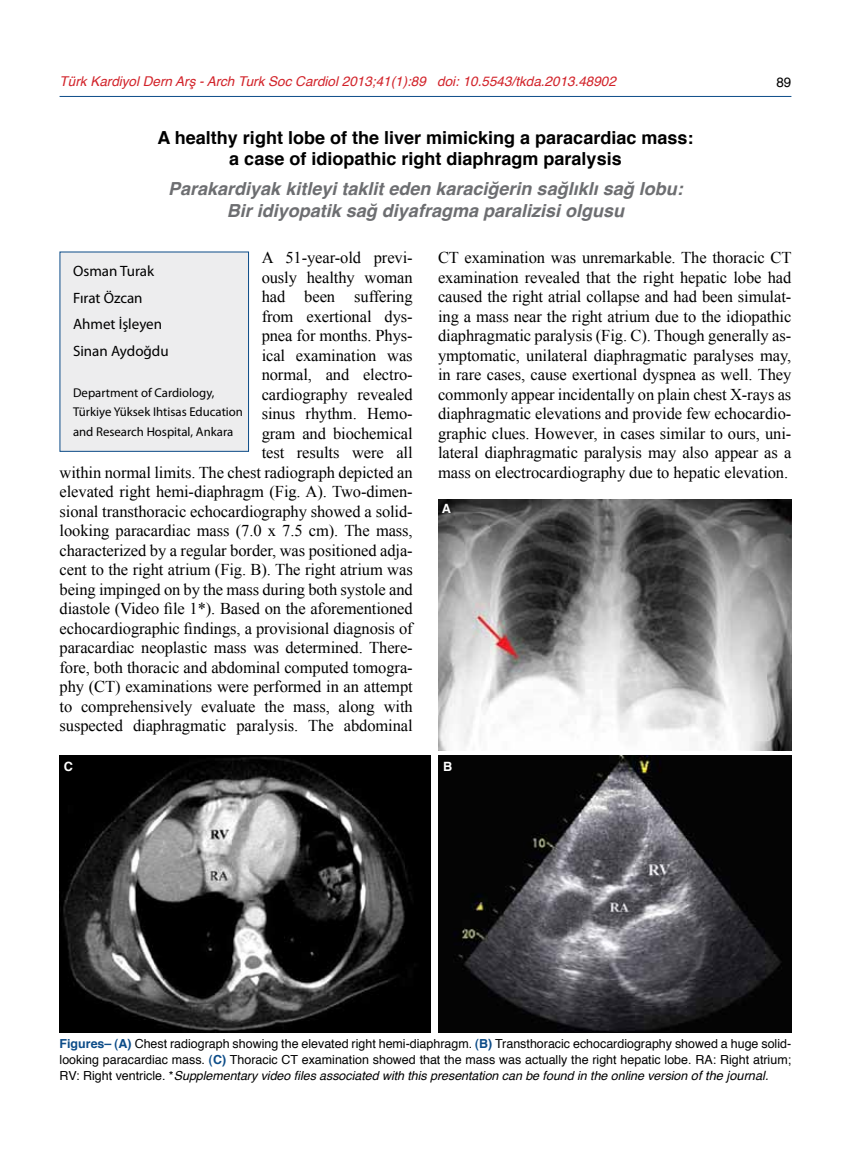
<style>
.page{position:relative;width:851px;height:1170px;background:#fff}
.page>*{position:absolute;margin:0;border:0;box-sizing:border-box;transform-origin:0 0}
.t1{font:italic 700 18px/21.6px "Helvetica";color:#6d6e71;text-align:center}
.t2{font:700 18px/21.6px "Helvetica";color:#000;text-align:center}
.t3{font:16.5px/19.5px "Times New Roman";letter-spacing:-.005em;color:#000;text-align:right}
.t4{font:15px/26.5px "Myriad Pro";color:#000}
.t5{font:italic 13.5px "Helvetica";color:#d2232a}
.t6{font:13.5px "Helvetica";color:#000}
.t7{font:12.75px/19.5px "Myriad Pro";color:#000}
.t8{font:700 12.75px "Helvetica";color:#fff}
.t9{font:12.45px/15.6px "Helvetica";color:#000;text-align:justify}
.s1{font-weight:700;color:#0c4c88}
.s2{font-style:italic}
.s3{font-style:italic;font-size:12.75px}
</style>
<div class="page">
<div style="left:60px;top:252px;width:188px;height:199px;background:#ededee"></div>
<hr style="left:60px;top:96px;width:731px;height:1px;background:#0c4c88">
<img style="left:438px;top:499px;width:353px;height:251px">
<img style="left:60px;top:755px;width:370px;height:277px">
<img style="left:438px;top:755px;width:353px;height:277px">
<p class="t5" style="left:60px;top:71px;width:558px">Türk Kardiyol Dern Arş - Arch Turk Soc Cardiol 2013;41(1):89 doi: 10.5543/tkda.2013.48902</p>
<p class="t2" style="left:157px;top:127px;width:537px">A healthy right lobe of the liver mimicking a paracardiac mass: a case of idiopathic right diaphragm paralysis</p>
<p class="t1" style="left:168px;top:178px;width:516px">Parakardiyak kitleyi taklit eden karaciğerin sağlıklı sağ lobu:<br>Bir idiyopatik sağ diyafragma paralizisi olgusu</p>
<p class="t6" style="left:776px;top:73px;width:17px">89</p>
<p class="t3" style="left:60px;top:247px;width:354px">A 51-year-old previ-<br>ously healthy woman<br>had been suffering<br>from exertional dys-<br>pnea for months. Phys-<br>ical examination was<br>normal, and electro-<br>cardiography revealed<br>sinus rhythm. Hemo-<br>gram and biochemical<br>test results were all<br>within normal limits. The chest radiograph depicted an elevated right hemi-diaphragm (Fig. A). Two-dimen&shy;sional transthoracic echocardiography showed a solid&shy;looking paracardiac mass (7.0 x 7.5 cm). The mass, characterized by a regular border, was positioned adja&shy;cent to the right atrium (Fig. B). The right atrium was being impinged on by the mass during both systole and diastole (Video file 1*). Based on the aforementioned echocardiographic findings, a provisional diagnosis of paracardiac neoplastic mass was determined. There&shy;fore, both thoracic and abdominal computed tomogra&shy;phy (CT) examinations were performed in an attempt to comprehensively evaluate the mass, along with suspected diaphragmatic paralysis. The abdominal</p>
<p class="t4" style="left:73px;top:258px;width:97px">Osman Turak<br>Fırat Özcan<br>Ahmet İşleyen<br>Sinan Aydoğdu</p>
<p class="t7" style="left:73px;top:383px;width:171px">Department of Cardiology,<br>Türkiye Yüksek Ihtisas Education and Research Hospital, Ankara</p>
<p class="t3" style="left:438px;top:247px;width:355px;text-align:justify">CT examination was unremarkable. The thoracic CT examination revealed that the right hepatic lobe had caused the right atrial collapse and had been simulat&shy;ing a mass near the right atrium due to the idiopathic diaphragmatic paralysis (Fig. C). Though generally as&shy;ymptomatic, unilateral diaphragmatic paralyses may, in rare cases, cause exertional dyspnea as well. They commonly appear incidentally on plain chest X-rays as diaphragmatic elevations and provide few echocardio&shy;graphic clues. However, in cases similar to ours, uni&shy;lateral diaphragmatic paralysis may also appear as a mass on electrocardiography due to hepatic elevation.</p>
<p class="t8" style="left:441px;top:499px;width:11px">A</p>
<p class="t8" style="left:64px;top:757px;width:11px">C</p>
<p class="t8" style="left:443px;top:757px;width:11px">B</p>
<p class="t9" style="left:60px;top:1036px;width:733px"><span class="s1">Figures– (A)</span> Chest radiograph showing the elevated right hemi-diaphragm. <span class="s1">(B)</span> Transthoracic echocardiography showed a huge solid&shy;looking paracardiac mass. <span class="s1">(C)</span> Thoracic CT examination showed that the mass was actually the right hepatic lobe. RA: Right atrium; RV: Right ventricle. *<span class="s2">Supplementary video files associated with this presentation can be found in the online version</span> <span class="s3">of the journal</span><span class="s2">.</span></p>
</div>
